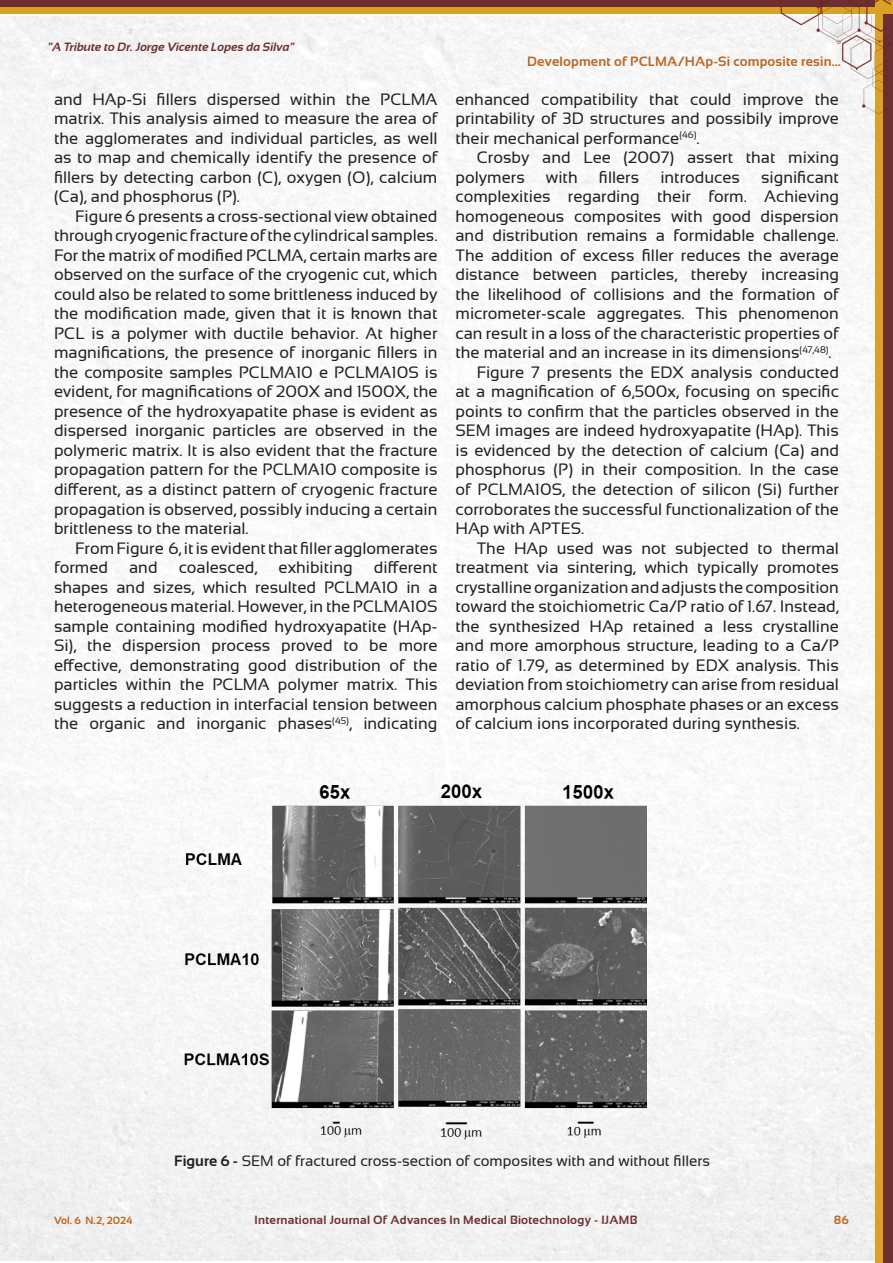
<style>
.page{position:relative;width:893px;height:1263px;background:#fff}
.page>*{position:absolute;margin:0;border:0;box-sizing:border-box;transform-origin:0 0}
.t1{font:16.5px/19.5px "Sansation";color:#231f20;text-align:justify}
.t2{font:15px "Sansation";color:#231f20}
.t3{font:700 13.5px "Sansation";letter-spacing:.01em;color:#b76926}
.t4{font:700 12px "Sansation";letter-spacing:.02em;color:#6d2f30}
.t5{font:italic 700 12px "Sansation";color:#6d2f30}
.t6{font:700 12px "Sansation";color:#b76926}
.t7{font:700 10.5px "Sansation";color:#b76926}
.s1{font-weight:700}
</style>
<div class="page">
<img style="left:0;top:17px;width:876px;height:1243px">
<div style="left:882px;top:0;width:11px;height:1263px;background:#6d2f30"></div>
<div style="left:876px;top:0;width:7px;height:1263px;background:#daa126"></div>
<div style="left:0;top:0;width:890px;height:9px;background:#6d2f30"></div>
<div style="left:0;top:7px;width:893px;height:7px;background:#daa126"></div>
<div style="left:876px;top:0;width:17px;height:8px;background:#daa126"></div>
<img style="left:725px;top:0;width:166px;height:114px">
<img style="left:174px;top:774px;width:473px;height:374px">
<p class="t5" style="left:48px;top:41px;width:248px">"A Tribute to Dr. Jorge Vicente Lopes da Silva"</p>
<p class="t1" style="left:54px;top:89px;width:385px">and HAp-Si fillers dispersed within the PCLMA matrix. This analysis aimed to measure the area of the agglomerates and individual particles, as well as to map and chemically identify the presence of fillers by detecting carbon (C), oxygen (O), calcium (Ca), and phosphorus (P).</p>
<p class="t1" style="left:54px;top:206px;width:385px;text-indent:21px">Figure 6 presents a cross-sectional view obtained through cryogenic fracture of the cylindrical samples.<br>For the matrix of modified PCLMA, certain marks are observed on the surface of the cryogenic cut, which could also be related to some brittleness induced by the modification made, given that it is known that PCL is a polymer with ductile behavior. At higher magnifications, the presence of inorganic fillers in the composite samples PCLMA10 e PCLMA10S is evident, for magnifications of 200X and 1500X, the presence of the hydroxyapatite phase is evident as dispersed inorganic particles are observed in the polymeric matrix. It is also evident that the fracture propagation pattern for the PCLMA10 composite is different, as a distinct pattern of cryogenic fracture propagation is observed, possibly inducing a certain brittleness to the material.</p>
<p class="t1" style="left:54px;top:538px;width:385px;text-indent:21px">From Figure 6, it is evident that filler agglomerates formed</p>
<p class="t1" style="left:54px;top:557px;width:385px;text-indent:320px">different shapes and sizes, which resulted PCLMA10 in a heterogeneous material. However, in the PCLMA10S sample containing modified hydroxyapatite (HAp-Si), the dispersion process proved to be more effective, demonstrating good distribution of the particles within the PCLMA polymer matrix. This suggests a reduction in interfacial tension between the organic and inorganic phases<sup>(45)</sup>, indicating</p>
<p class="t1" style="left:129px;top:557px;width:30px">and</p>
<p class="t1" style="left:179px;top:557px;width:80px">coalesced,</p>
<p class="t1" style="left:279px;top:557px;width:76px">exhibiting</p>
<p class="t3" style="left:527px;top:54px;width:315px">Development of PCLMA/HAp-Si composite resin...</p>
<p class="t1" style="left:455px;top:89px;width:385px">enhanced compatibility that could improve the printability of 3D structures and possibily improve their mechanical performance<sup>(46)</sup>.</p>
<p class="t1" style="left:455px;top:148px;width:385px;text-indent:21px">Crosby and Lee (2007) assert that mixing polymers</p>
<p class="t1" style="left:455px;top:167px;width:385px;text-indent:306px">significant complexities regarding their form. Achieving homogeneous composites with good dispersion and distribution remains a formidable challenge.<br>The addition of excess filler reduces the average distance between particles, thereby increasing the likelihood of collisions and the formation of micrometer-scale aggregates. This phenomenon can result in a loss of the characteristic properties of the material and an increase in its dimensions<sup>(47,48)</sup>.</p>
<p class="t1" style="left:455px;top:362px;width:385px;text-indent:21px">Figure 7 presents the EDX analysis conducted at a magnification of 6,500x, focusing on specific points to confirm that the particles observed in the SEM images are indeed hydroxyapatite (HAp). This is evidenced by the detection of calcium (Ca) and phosphorus (P) in their composition. In the case of PCLMA10S, the detection of silicon (Si) further corroborates the successful functionalization of the HAp with APTES.</p>
<p class="t1" style="left:455px;top:538px;width:385px;text-indent:21px">The HAp used was not subjected to thermal treatment via sintering, which typically promotes crystalline organization and adjusts the composition toward the stoichiometric Ca/P ratio of 1.67. Instead, the synthesized HAp retained a less crystalline and more amorphous structure, leading to a Ca/P ratio of 1.79, as determined by EDX analysis. This deviation from stoichiometry can arise from residual amorphous calcium phosphate phases or an excess of calcium ions incorporated during synthesis.</p>
<p class="t1" style="left:546px;top:167px;width:33px">with</p>
<p class="t1" style="left:599px;top:167px;width:42px">fillers</p>
<p class="t1" style="left:660px;top:167px;width:81px">introduces</p>
<p class="t2" style="left:174px;top:1152px;width:537px"><span class="s1">Figure 6 -</span> SEM of fractured cross-section of composites with and without fillers</p>
<p class="t7" style="left:54px;top:1214px;width:80px">Vol. 6 N.2, 2024</p>
<p class="t4" style="left:255px;top:1213px;width:384px">International Journal Of Advances In Medical Biotechnology - IJAMB</p>
<p class="t6" style="left:834px;top:1213px;width:16px">86</p>
</div>
